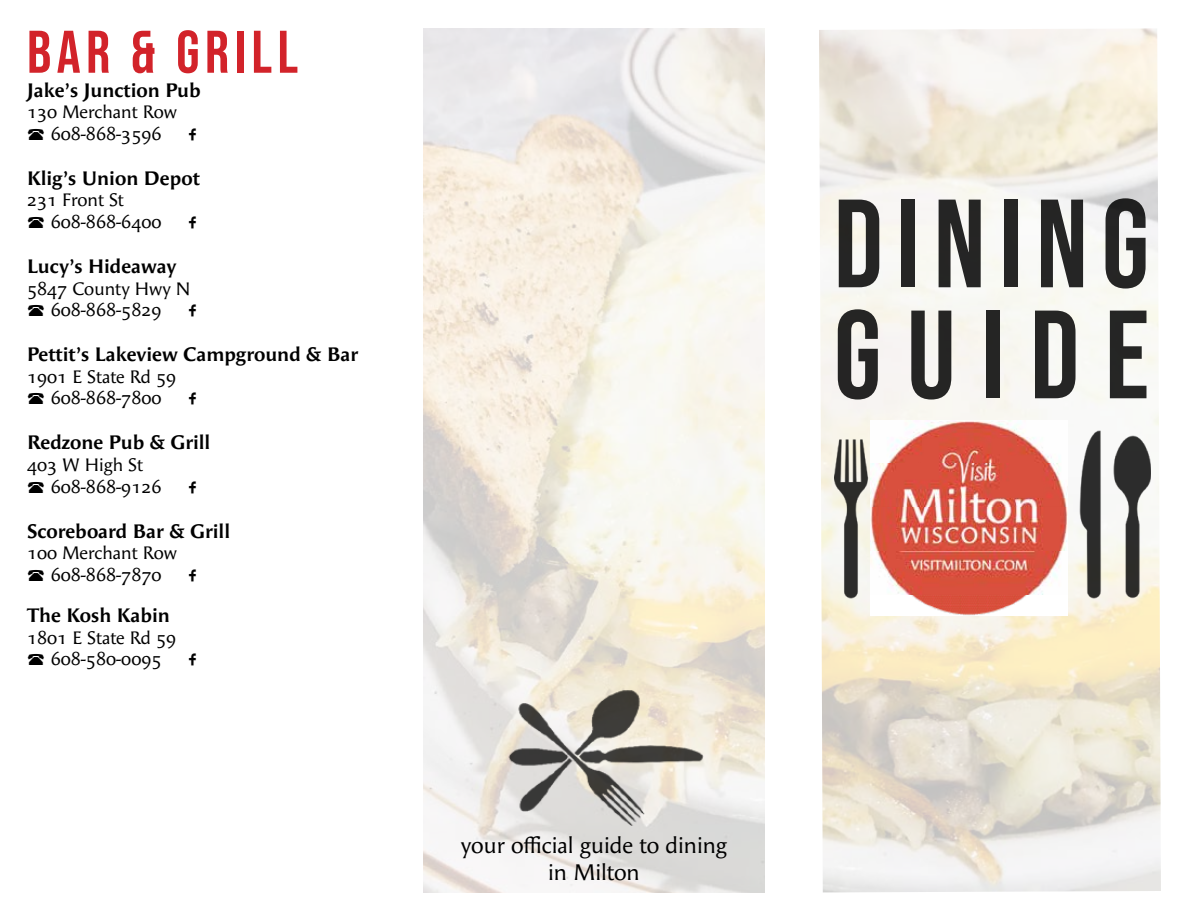
<style>
.page{position:relative;width:1188px;height:918px;background:#fff}
.page>*{position:absolute;margin:0;border:0;box-sizing:border-box;transform-origin:0 0}
.t1{font:125.25px/111px "Bebas Neue";letter-spacing:.11em;color:#000}
.t2{font:60px "Bebas Neue";letter-spacing:.09em;color:#d2232a}
.t3{font:22.5px/27px "Angie Sans Std";color:#000;text-align:center}
.t4{font:700 19.5px "Angie Sans Std";color:#000}
.t5{font:18px/21.6px "Angie Sans Std";color:#000;text-align:center}
</style>
<div class="page">
<img style="left:834px;top:422px;width:317px;height:192px">
<img style="left:870px;top:420px;width:198px;height:196px">
<img style="left:423px;top:28px;width:342px;height:864px">
<img style="left:490px;top:690px;width:216px;height:162px">
<h2 class="t2" style="left:27px;top:18px;width:273px">BAR &amp; GRILL</h2>
<p class="t4" style="left:27px;top:79px;width:175px">Jake’s Junction Pub</p>
<p class="t5" style="left:27px;top:102px;width:152px">130 Merchant Row<br>608-868-3596</p>
<p class="t4" style="left:27px;top:167px;width:174px">Klig’s Union Depot</p>
<p class="t5" style="left:51px;top:190px;width:112px;text-align:left;text-indent:-24px">231 Front St<br>608-868-6400</p>
<p class="t4" style="left:27px;top:255px;width:151px">Lucy’s Hideaway</p>
<p class="t5" style="left:27px;top:278px;width:165px">5847 County Hwy N<br>608-868-5829</p>
<p class="t4" style="left:27px;top:343px;width:333px">Pettit’s Lakeview Campground &amp; Bar</p>
<p class="t5" style="left:27px;top:366px;width:151px">1901 E State Rd 59<br>608-868-7800</p>
<p class="t4" style="left:27px;top:432px;width:185px">Redzone Pub &amp; Grill</p>
<p class="t5" style="left:51px;top:454px;width:112px;text-align:left;text-indent:-24px">403 W High St<br>608-868-9126</p>
<p class="t4" style="left:27px;top:520px;width:205px">Scoreboard Bar &amp; Grill</p>
<p class="t5" style="left:27px;top:543px;width:152px">100 Merchant Row<br>608-868-7870</p>
<p class="t4" style="left:27px;top:604px;width:144px">The Kosh Kabin</p>
<p class="t5" style="left:27px;top:627px;width:151px">1801 E State Rd 59<br>608-580-0095</p>
<p class="t3" style="left:461px;top:832px;width:268px">your official guide to dining in Milton</p>
<h1 class="t1" style="left:834px;top:187px;width:317px">DINING<br>GUIDE</h1>
</div>
